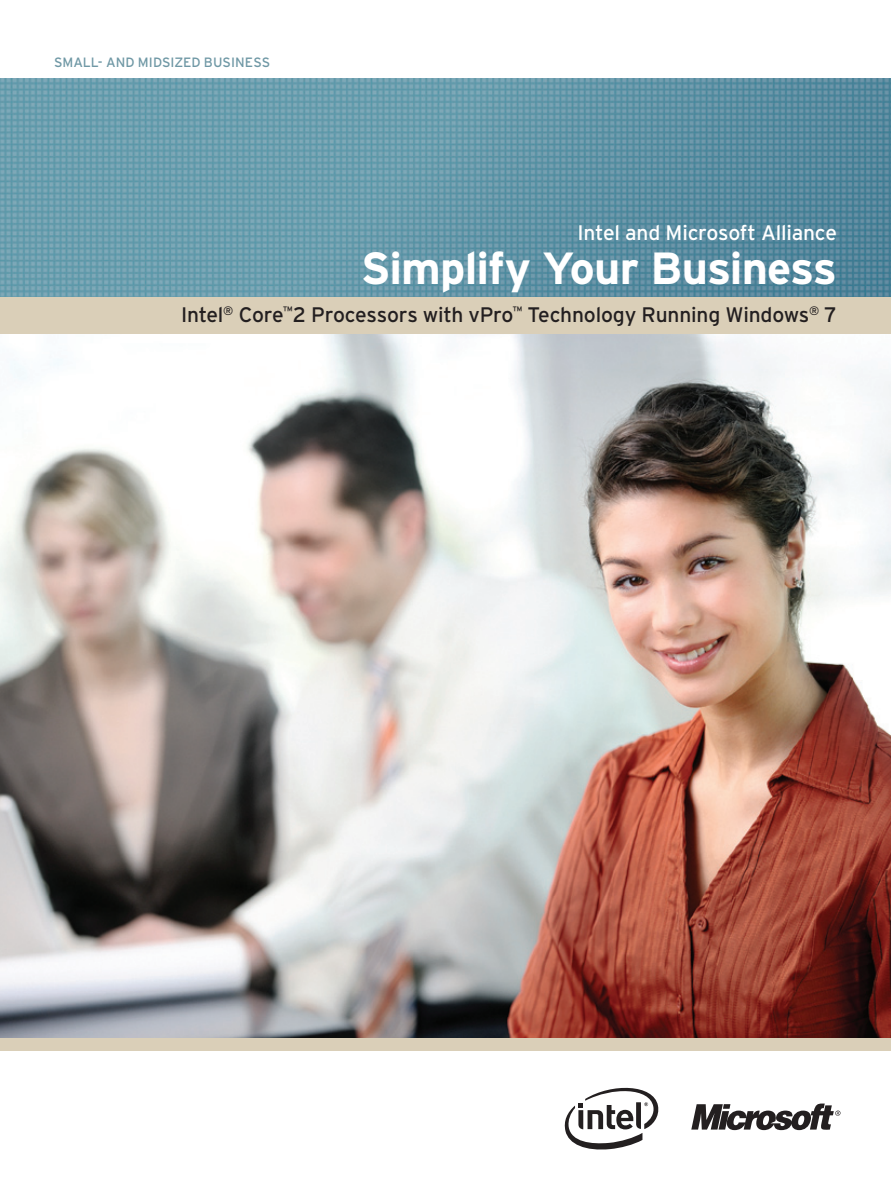
<style>
.page{position:relative;width:891px;height:1188px;background:#fff}
.page>*{position:absolute;margin:0;border:0;box-sizing:border-box;transform-origin:0 0}
.t1{font:700 45px "Interstate";letter-spacing:-.02em;color:#fff}
.t2{font:21px "Interstate";letter-spacing:-.015em;color:#231f20}
.t3{font:21px "Interstate";letter-spacing:-.015em;color:#fff}
.t4{font:13.5px "Interstate";letter-spacing:.005em;color:#6f98a5}
</style>
<div class="page">
<img style="left:0;top:78px;width:891px;height:219px">
<img style="left:0;top:333px;width:891px;height:706px">
<div style="left:0;top:297px;width:891px;height:36px;background:#dacfb8"></div>
<div style="left:0;top:1039px;width:891px;height:12px;background:#dacfb8"></div>
<svg style="left:565px;top:1088px;width:94px;height:62px"></svg>
<svg style="left:691px;top:1104px;width:150px;height:26px"></svg>
<p class="t4" style="left:54px;top:55px;width:209px">Small- and MIDsized Busi ness</p>
<p class="t3" style="left:577px;top:221px;width:261px">Intel and Microsoft Alliance</p>
<h1 class="t1" style="left:361px;top:243px;width:478px">Simplify Your Business</h1>
<p class="t2" style="left:181px;top:303px;width:657px">Intel<sup>®</sup> Core<sup>™</sup>2 Processors with vPro<sup>™</sup> Technology Running Windows<sup>®</sup> 7</p>
</div>
